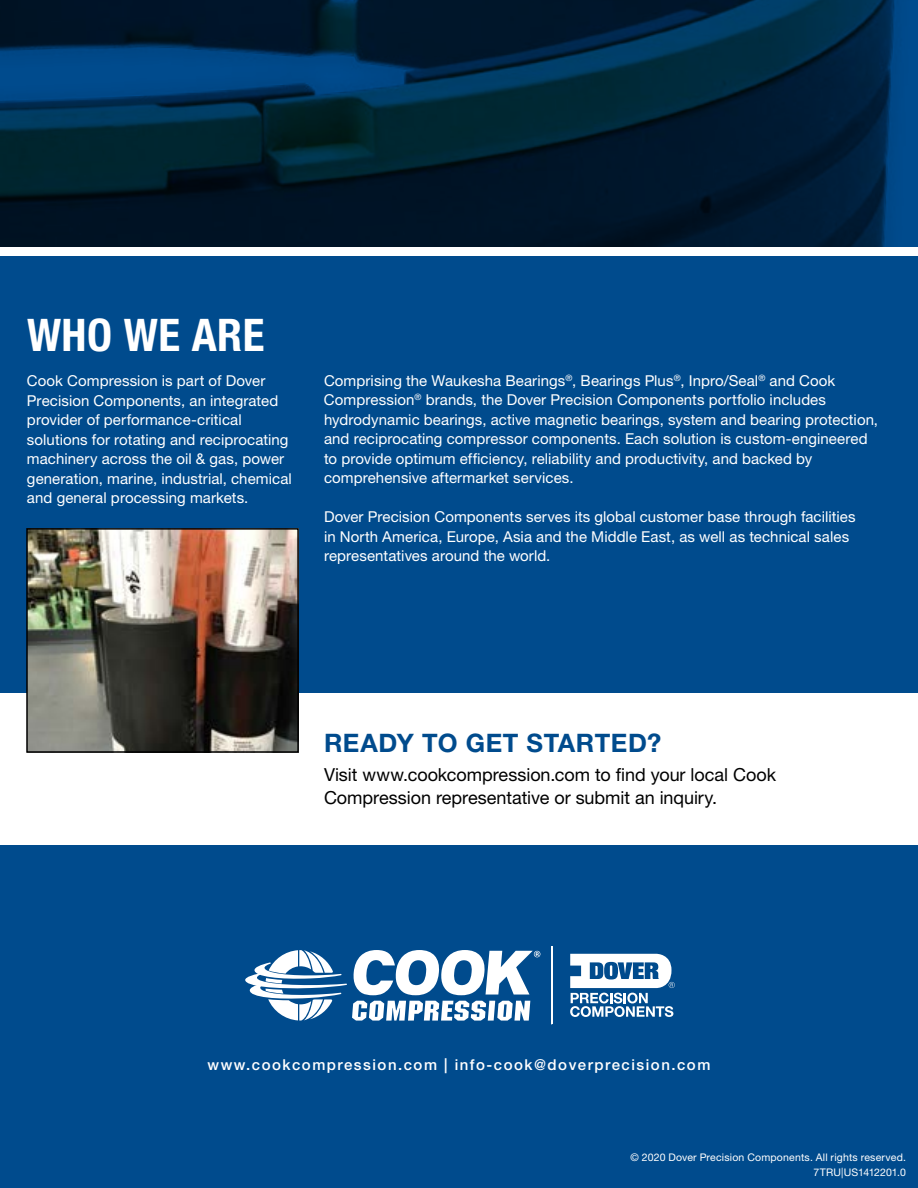
<style>
.page{position:relative;width:918px;height:1188px;background:#004b8d}
.page>*{position:absolute;margin:0;border:0;box-sizing:border-box;transform-origin:0 0}
.t1{font:700 condensed 45px "Helvetica Neue LT Std";letter-spacing:.01em;color:#fff}
.t2{font:700 25.5px "Helvetica Neue LT Std";letter-spacing:.02em;color:#004b8d}
.t3{font:18px/22.5px "Helvetica Neue LT Std";letter-spacing:-.005em;color:#000}
.t4{font:15px/19.5px "Helvetica Neue LT Std";letter-spacing:.005em;color:#fff}
.t5{font:500 15px "Helvetica Neue LT Std";letter-spacing:.1em;color:#fff}
.t6{font:10.5px/15px "Helvetica Neue LT Std";letter-spacing:.015em;color:#fff;text-align:right}
</style>
<div class="page">
<img style="left:0;top:0;width:918px;height:248px">
<div style="left:0;top:248px;width:918px;height:8px;background:#fff"></div>
<div style="left:0;top:693px;width:918px;height:152px;background:#fff"></div>
<img style="left:29px;top:531px;width:267px;height:219px">
<div style="left:26px;top:528px;width:273px;height:225px;border:2px solid #000"></div>
<svg style="left:570px;top:954px;width:105px;height:63px"></svg>
<hr style="left:551px;top:946px;width:2px;height:78px;background:#fff">
<svg style="left:245px;top:950px;width:295px;height:71px"></svg>
<h1 class="t1" style="left:27px;top:308px;width:239px">WHO WE ARE</h1>
<p class="t4" style="left:27px;top:371px;width:266px">Cook Compression is part of Dover Precision Components, an integrated provider of performance-critical solutions for rotating and reciprocating machinery across the oil &amp; gas, power generation, marine, industrial, chemical and general processing markets.</p>
<p class="t4" style="left:324px;top:370px;width:556px">Comprising the Waukesha Bearings<sup>®</sup>, Bearings Plus<sup>®</sup>, Inpro/Seal<sup>®</sup> and Cook Compression<sup>®</sup> brands, the Dover Precision Components portfolio includes hydrodynamic bearings, active magnetic bearings, system and bearing protection, and reciprocating compressor components. Each solution is custom-engineered to provide optimum efficiency, reliability and productivity, and backed by comprehensive aftermarket services.</p>
<p class="t4" style="left:324px;top:507px;width:533px">Dover Precision Components serves its global customer base through facilities in North America, Europe, Asia and the Middle East, as well as technical sales representatives around the world.</p>
<h2 class="t2" style="left:324px;top:727px;width:339px">READY TO GET STARTED?</h2>
<p class="t3" style="left:324px;top:763px;width:454px">Visit www.cookcompression.com to find your local Cook<br>Compression representative or submit an inquiry.</p>
<p class="t5" style="left:208px;top:1055px;width:504px">www.cookcompression.com | info-cook@doverprecision.com</p>
<p class="t6" style="left:631px;top:1150px;width:277px">© 2020 Dover Precision Components. All rights reserved.<br>7TRU|US1412201.0</p>
</div>
